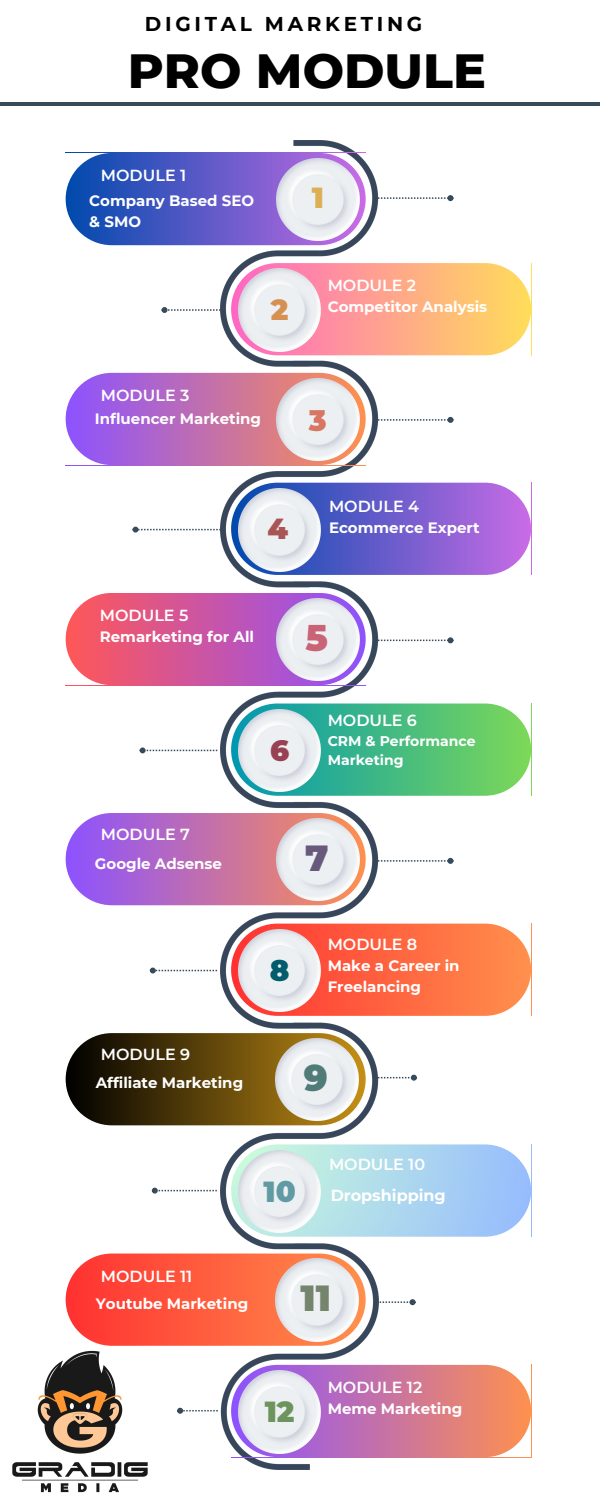
<style>
.page{position:relative;width:600px;height:1500px;background:#fff}
.page>*{position:absolute;margin:0;border:0;box-sizing:border-box;transform-origin:0 0}
.t1{font:800 49px "Montserrat";color:#000}
.t2{font:900 36.3px "Montserrat";color:#74846d}
.t3{font:900 36.3px "Montserrat";color:#517b77}
.t4{font:900 36.3px "Montserrat";color:#68597c}
.t5{font:900 36.3px "Montserrat";color:#c96477}
.t6{font:900 29px "Montserrat";color:#609ba4}
.t7{font:900 29px "Montserrat";color:#6d945c}
.t8{font:900 29px "Montserrat";color:#a55}
.t9{font:900 29px "Montserrat";color:#015c6b}
.t10{font:900 29px "Montserrat";color:#994154}
.t11{font:900 29px "Montserrat";color:#d69152}
.t12{font:900 29px "Montserrat";color:#d67663}
.t13{font:900 29px "Montserrat";color:#ddaf54}
.t14{font:700 20px "Montserrat";letter-spacing:.185em;color:#000}
.t15{font:600 16px "Montserrat";color:#fff}
.t16{font:700 16px "Montserrat";color:#fff}
.t17{font:700 15px/21px "Montserrat";color:#fff}
.t18{font:700 14px/18.8px "Montserrat";color:#fff}
</style>
<div class="page">
<img style="left:221px;top:140px;width:158px;height:1329px">
<svg style="left:66px;top:153px;width:300px;height:92px;background:#5861c5"></svg>
<img style="left:277px;top:158px;width:82px;height:83px">
<svg style="left:162px;top:307px;width:59px;height:6px"></svg>
<svg style="left:66px;top:373px;width:300px;height:92px;background:#ba73be"></svg>
<svg style="left:66px;top:593px;width:300px;height:92px;background:#d45f9c"></svg>
<svg style="left:66px;top:813px;width:300px;height:92px;background:#ba73be"></svg>
<svg style="left:66px;top:1033px;width:300px;height:92px;background:#574419"></svg>
<svg style="left:231px;top:263px;width:300px;height:92px;background:#fcb38a"></svg>
<img style="left:238px;top:269px;width:83px;height:82px">
<img style="left:277px;top:378px;width:82px;height:83px">
<img style="left:277px;top:598px;width:82px;height:83px">
<img style="left:277px;top:818px;width:82px;height:83px">
<img style="left:276px;top:1038px;width:82px;height:83px">
<svg style="left:133px;top:527px;width:88px;height:6px"></svg>
<svg style="left:231px;top:483px;width:300px;height:92px;background:#8368d1"></svg>
<img style="left:238px;top:489px;width:83px;height:82px">
<svg style="left:140px;top:747px;width:77px;height:6px"></svg>
<svg style="left:231px;top:704px;width:300px;height:92px;background:#58c282"></svg>
<svg style="left:150px;top:968px;width:67px;height:5px"></svg>
<svg style="left:231px;top:924px;width:300px;height:92px;background:#fc744e"></svg>
<svg style="left:152px;top:1188px;width:65px;height:6px"></svg>
<svg style="left:231px;top:1144px;width:300px;height:93px;background:#afd5ef"></svg>
<img style="left:238px;top:709px;width:83px;height:83px">
<img style="left:238px;top:929px;width:83px;height:83px">
<img style="left:238px;top:1150px;width:83px;height:83px">
<svg style="left:66px;top:1254px;width:300px;height:92px;background:#fc6149"></svg>
<svg style="left:378px;top:1075px;width:39px;height:6px"></svg>
<svg style="left:378px;top:195px;width:75px;height:6px"></svg>
<svg style="left:378px;top:417px;width:75px;height:6px"></svg>
<svg style="left:378px;top:637px;width:75px;height:6px"></svg>
<svg style="left:378px;top:858px;width:75px;height:6px"></svg>
<img style="left:276px;top:1259px;width:82px;height:82px">
<svg style="left:231px;top:1365px;width:300px;height:92px;background:#d38099"></svg>
<svg style="left:377px;top:1299px;width:39px;height:6px"></svg>
<img style="left:238px;top:1371px;width:83px;height:82px">
<hr style="left:0;top:102px;width:600px;height:4px;background:#364a5a">
<svg style="left:177px;top:1408px;width:41px;height:6px"></svg>
<img style="left:12px;top:1350px;width:136px;height:143px">
<p class="t14" style="left:145px;top:12px;width:279px">DIGITAL MARKETING</p>
<h3 class="t1" style="left:128px;top:40px;width:360px">PRO MODULE</h3>
<p class="t15" style="left:101px;top:166px;width:87px">MODULE 1</p>
<p class="t17" style="left:89px;top:190px;width:166px">Company Based SEO &amp; SMO</p>
<p class="t11" style="left:271px;top:292px;width:19px">2</p>
<h4 class="t13" style="left:312px;top:180px;width:14px">1</h4>
<h4 class="t15" style="left:328px;top:276px;width:90px">MODULE 2</h4>
<h4 class="t17" style="left:328px;top:297px;width:161px">Competitor Analysis</h4>
<p class="t15" style="left:101px;top:386px;width:90px">MODULE 3</p>
<p class="t17" style="left:95px;top:408px;width:168px">Influencer Marketing</p>
<p class="t12" style="left:309px;top:403px;width:19px">3</p>
<h3 class="t8" style="left:267px;top:511px;width:22px">4</h3>
<p class="t15" style="left:329px;top:496px;width:92px">MODULE 4</p>
<p class="t17" style="left:329px;top:517px;width:152px">Ecommerce Expert</p>
<p class="t15" style="left:100px;top:606px;width:90px">MODULE 5</p>
<p class="t17" style="left:100px;top:626px;width:156px">Remarketing for All</p>
<h3 class="t5" style="left:306px;top:616px;width:24px">5</h3>
<p class="t15" style="left:101px;top:824px;width:91px">MODULE 7</p>
<p class="t17" style="left:95px;top:853px;width:129px">Google Adsense</p>
<p class="t10" style="left:270px;top:733px;width:21px">6</p>
<p class="t15" style="left:328px;top:710px;width:91px">MODULE 6</p>
<h4 class="t18" style="left:328px;top:731px;width:149px">CRM &amp; Performance<br>Marketing</h4>
<p class="t4" style="left:305px;top:836px;width:25px">7</p>
<h4 class="t15" style="left:101px;top:1045px;width:91px">MODULE 9</h4>
<p class="t17" style="left:96px;top:1072px;width:149px">Affiliate Marketing</p>
<h4 class="t9" style="left:270px;top:953px;width:21px">8</h4>
<p class="t15" style="left:328px;top:935px;width:91px">MODULE 8</p>
<p class="t17" style="left:328px;top:956px;width:133px">Make a Career in<br>Freelancing</p>
<p class="t3" style="left:304px;top:1056px;width:25px">9</p>
<p class="t15" style="left:101px;top:1266px;width:93px">MODULE 11</p>
<p class="t6" style="left:264px;top:1174px;width:34px">10</p>
<p class="t15" style="left:329px;top:1154px;width:98px">MODULE 10</p>
<p class="t16" style="left:331px;top:1185px;width:117px">Dropshipping</p>
<p class="t17" style="left:96px;top:1293px;width:154px">Youtube Marketing</p>
<h4 class="t2" style="left:301px;top:1276px;width:32px">11</h4>
<p class="t7" style="left:265px;top:1394px;width:31px">12</p>
<p class="t15" style="left:328px;top:1378px;width:96px">MODULE 12</p>
<p class="t17" style="left:328px;top:1398px;width:136px">Meme Marketing</p>
</div>
